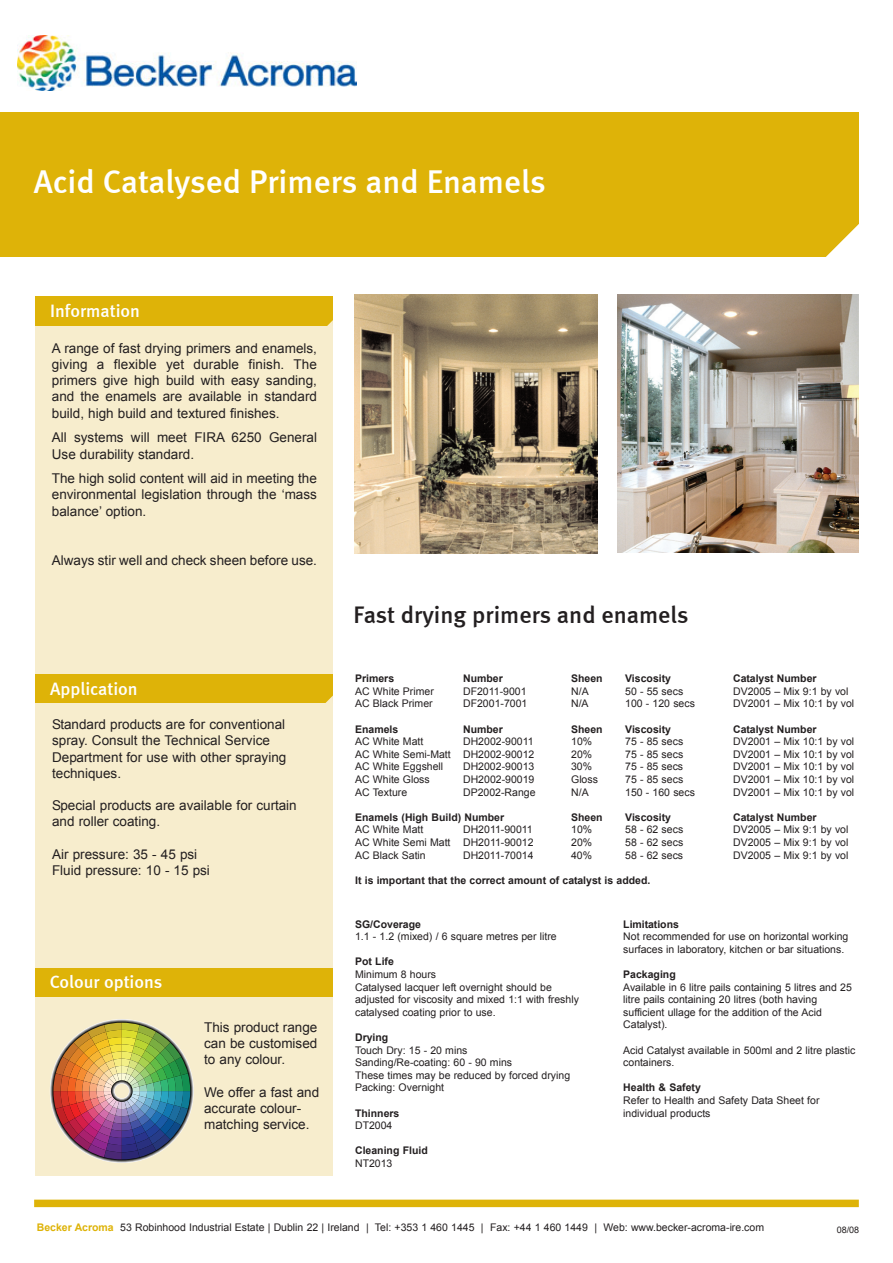
<style>
.page{position:relative;width:893px;height:1263px;background:#fff}
.page>*{position:absolute;margin:0;border:0;box-sizing:border-box;transform-origin:0 0}
.t1{font:33px "Meta Medium LF";color:#fff}
.t2{font:24px "Meta Medium LF";color:#231f20}
.t3{font:18px "Meta Medium LF";color:#fff}
.t4{font:13.5px/16.2px "Arial";color:#231f20}
.t5{font:10.5px/12.6px "Arial";color:#231f20}
.t6{font:700 10.5px "Arial";color:#231f20}
.t7{font:9px "Arial";color:#231f20}
.s1{font-weight:700;color:#deb308}
</style>
<div class="page">
<div style="left:0;top:112px;width:859px;height:144px;background:#deb308"></div>
<img style="left:617px;top:294px;width:242px;height:258px">
<img style="left:355px;top:294px;width:242px;height:260px">
<svg style="left:824px;top:224px;width:35px;height:33px"></svg>
<div style="left:34px;top:1200px;width:825px;height:7px;background:#deb308"></div>
<div style="left:35px;top:311px;width:298px;height:865px;background:#f7edcd"></div>
<div style="left:35px;top:296px;width:298px;height:29px;background:#deb308"></div>
<svg style="left:325px;top:320px;width:8px;height:6px"></svg>
<div style="left:35px;top:674px;width:298px;height:29px;background:#deb308"></div>
<svg style="left:325px;top:696px;width:8px;height:7px"></svg>
<img style="left:50px;top:1019px;width:144px;height:144px">
<div style="left:35px;top:968px;width:298px;height:28px;background:#deb308"></div>
<img style="left:18px;top:35px;width:338px;height:56px">
<h1 class="t1" style="left:34px;top:162px;width:513px">Acid Catalysed Primers and Enamels</h1>
<h3 class="t3" style="left:50px;top:300px;width:91px">Information</h3>
<p class="t4" style="left:52px;top:340px;width:267px;text-align:justify">A range of fast drying primers and enamels, giving a flexible yet durable finish. The primers give high build with easy sanding, and the enamels are available in standard build, high build and textured finishes.</p>
<p class="t4" style="left:52px;top:430px;width:267px">All systems will meet FIRA 6250 General<br>Use durability standard.</p>
<p class="t4" style="left:52px;top:470px;width:267px;text-align:justify">The high solid content will aid in meeting the environmental legislation through the ‘mass balance’ option.</p>
<p class="t4" style="left:52px;top:552px;width:267px">Always stir well and check sheen before use.</p>
<h3 class="t3" style="left:50px;top:678px;width:89px">Application</h3>
<p class="t4" style="left:52px;top:716px;width:236px">Standard products are for conventional spray. Consult the Technical Service<br>Department for use with other spraying techniques.</p>
<p class="t4" style="left:52px;top:797px;width:246px">Special products are available for curtain and roller coating.</p>
<p class="t4" style="left:52px;top:846px;width:159px">Air pressure: 35 - 45 psi<br>Fluid pressure: 10 - 15 psi</p>
<h3 class="t3" style="left:50px;top:972px;width:114px">Colour options</h3>
<p class="t4" style="left:204px;top:1019px;width:115px;text-align:justify">This product range can be customised to any colour.</p>
<p class="t4" style="left:204px;top:1084px;width:117px">We offer a fast and accurate colour&shy;matching service.</p>
<h2 class="t2" style="left:354px;top:600px;width:336px">Fast drying primers and enamels</h2>
<p class="t6" style="left:355px;top:673px;width:41px">Primers</p>
<p class="t6" style="left:463px;top:673px;width:41px">Number</p>
<p class="t6" style="left:571px;top:673px;width:33px">Sheen</p>
<p class="t6" style="left:625px;top:673px;width:47px">Viscosity</p>
<p class="t6" style="left:733px;top:673px;width:85px">Catalyst Number</p>
<p class="t5" style="left:355px;top:685px;width:80px">AC White Primer</p>
<p class="t5" style="left:463px;top:685px;width:65px">DF2011-9001</p>
<p class="t5" style="left:571px;top:685px;width:19px">N/A</p>
<p class="t5" style="left:625px;top:685px;width:60px">50 - 55 secs</p>
<p class="t5" style="left:733px;top:685px;width:117px">DV2005 – Mix 9:1 by vol</p>
<p class="t5" style="left:355px;top:697px;width:79px">AC Black Primer</p>
<p class="t5" style="left:463px;top:697px;width:66px">DF2001-7001</p>
<p class="t5" style="left:571px;top:697px;width:19px">N/A</p>
<p class="t5" style="left:625px;top:697px;width:71px">100 - 120 secs</p>
<p class="t5" style="left:733px;top:697px;width:123px">DV2001 – Mix 10:1 by vol</p>
<p class="t6" style="left:355px;top:723px;width:45px">Enamels</p>
<p class="t6" style="left:463px;top:723px;width:41px">Number</p>
<p class="t6" style="left:571px;top:723px;width:33px">Sheen</p>
<p class="t6" style="left:625px;top:723px;width:47px">Viscosity</p>
<p class="t6" style="left:733px;top:723px;width:85px">Catalyst Number</p>
<p class="t5" style="left:355px;top:735px;width:70px">AC White Matt</p>
<p class="t5" style="left:463px;top:735px;width:72px">DH2002-90011</p>
<p class="t5" style="left:571px;top:735px;width:23px">10%</p>
<p class="t5" style="left:625px;top:735px;width:60px">75 - 85 secs</p>
<p class="t5" style="left:733px;top:735px;width:123px">DV2001 – Mix 10:1 by vol</p>
<p class="t5" style="left:355px;top:748px;width:181px">AC White Semi-Matt DH2002-90012</p>
<p class="t5" style="left:571px;top:748px;width:23px">20%</p>
<p class="t5" style="left:625px;top:748px;width:60px">75 - 85 secs</p>
<p class="t5" style="left:733px;top:748px;width:123px">DV2001 – Mix 10:1 by vol</p>
<p class="t5" style="left:355px;top:760px;width:90px">AC White Eggshell</p>
<p class="t5" style="left:463px;top:760px;width:73px">DH2002-90013</p>
<p class="t5" style="left:571px;top:760px;width:23px">30%</p>
<p class="t5" style="left:625px;top:760px;width:60px">75 - 85 secs</p>
<p class="t5" style="left:733px;top:760px;width:123px">DV2001 – Mix 10:1 by vol</p>
<p class="t5" style="left:355px;top:773px;width:76px">AC White Gloss</p>
<p class="t5" style="left:463px;top:773px;width:73px">DH2002-90019</p>
<p class="t5" style="left:571px;top:773px;width:28px">Gloss</p>
<p class="t5" style="left:625px;top:773px;width:60px">75 - 85 secs</p>
<p class="t5" style="left:733px;top:773px;width:123px">DV2001 – Mix 10:1 by vol</p>
<p class="t5" style="left:355px;top:786px;width:54px">AC Texture</p>
<p class="t5" style="left:463px;top:786px;width:74px">DP2002-Range</p>
<p class="t5" style="left:571px;top:786px;width:19px">N/A</p>
<p class="t5" style="left:625px;top:786px;width:71px">150 - 160 secs</p>
<p class="t5" style="left:733px;top:786px;width:123px">DV2001 – Mix 10:1 by vol</p>
<p class="t6" style="left:355px;top:811px;width:151px">Enamels (High Build) Number</p>
<p class="t6" style="left:571px;top:811px;width:33px">Sheen</p>
<p class="t6" style="left:625px;top:811px;width:47px">Viscosity</p>
<p class="t6" style="left:733px;top:811px;width:85px">Catalyst Number</p>
<p class="t5" style="left:355px;top:823px;width:70px">AC White Matt</p>
<p class="t5" style="left:463px;top:823px;width:71px">DH2011-90011</p>
<p class="t5" style="left:571px;top:823px;width:23px">10%</p>
<p class="t5" style="left:625px;top:823px;width:60px">58 - 62 secs</p>
<p class="t5" style="left:733px;top:823px;width:117px">DV2005 – Mix 9:1 by vol</p>
<p class="t5" style="left:355px;top:836px;width:180px">AC White Semi Matt DH2011-90012</p>
<p class="t5" style="left:571px;top:836px;width:23px">20%</p>
<p class="t5" style="left:625px;top:836px;width:60px">58 - 62 secs</p>
<p class="t5" style="left:733px;top:836px;width:117px">DV2005 – Mix 9:1 by vol</p>
<p class="t5" style="left:355px;top:849px;width:72px">AC Black Satin</p>
<p class="t5" style="left:463px;top:849px;width:72px">DH2011-70014</p>
<p class="t5" style="left:571px;top:849px;width:23px">40%</p>
<p class="t5" style="left:625px;top:849px;width:60px">58 - 62 secs</p>
<p class="t5" style="left:733px;top:849px;width:117px">DV2005 – Mix 9:1 by vol</p>
<p class="t6" style="left:355px;top:874px;width:297px">It is important that the correct amount of catalyst is added.</p>
<p class="t6" style="left:355px;top:918px;width:67px">SG/Coverage</p>
<p class="t5" style="left:355px;top:930px;width:203px">1.1 - 1.2 (mixed) / 6 square metres per litre</p>
<p class="t6" style="left:355px;top:956px;width:40px">Pot Life</p>
<p class="t5" style="left:355px;top:968px;width:225px">Minimum 8 hours<br>Catalysed lacquer left overnight should be adjusted for viscosity and mixed 1:1 with freshly catalysed coating prior to use.</p>
<p class="t6" style="left:355px;top:1032px;width:35px">Drying</p>
<p class="t5" style="left:355px;top:1044px;width:217px">Touch Dry: 15 - 20 mins<br>Sanding/Re-coating: 60 - 90 mins<br>These times may be reduced by forced drying<br>Packing: Overnight</p>
<p class="t6" style="left:355px;top:1107px;width:46px">Thinners</p>
<p class="t5" style="left:355px;top:1119px;width:39px">DT2004</p>
<p class="t6" style="left:355px;top:1145px;width:74px">Cleaning Fluid</p>
<p class="t5" style="left:355px;top:1157px;width:39px">NT2013</p>
<p class="t6" style="left:623px;top:918px;width:57px">Limitations</p>
<p class="t5" style="left:623px;top:930px;width:227px">Not recommended for use on horizontal working surfaces in laboratory, kitchen or bar situations.</p>
<p class="t6" style="left:623px;top:969px;width:54px">Packaging</p>
<p class="t5" style="left:623px;top:981px;width:230px">Available in 6 litre pails containing 5 litres and 25 litre pails containing 20 litres (both having sufficient ullage for the addition of the Acid Catalyst).</p>
<p class="t5" style="left:623px;top:1044px;width:234px">Acid Catalyst available in 500ml and 2 litre plastic containers.</p>
<p class="t6" style="left:623px;top:1082px;width:79px">Health &amp; Safety</p>
<p class="t5" style="left:623px;top:1094px;width:198px">Refer to Health and Safety Data Sheet for individual products</p>
<p class="t5" style="left:37px;top:1221px;width:729px"><span class="s1">Becker Acroma</span> 53 Robinhood Industrial Estate | Dublin 22 | Ireland | Tel: +353 1 460 1445 | Fax: +44 1 460 1449 | Web: www.becker-acroma-ire.com</p>
<p class="t7" style="left:837px;top:1225px;width:24px">08/08</p>
</div>
